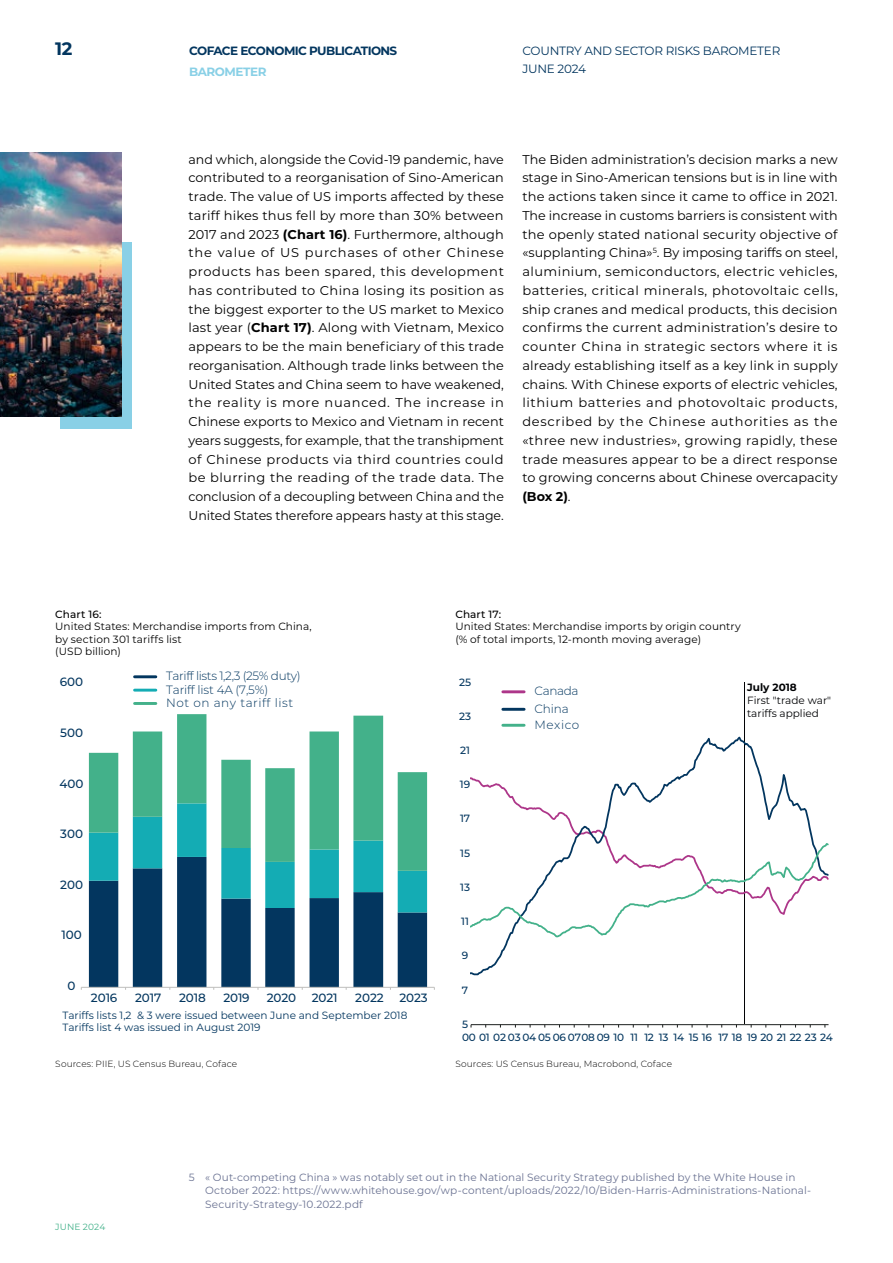
<style>
.page{position:relative;width:893px;height:1263px;background:#fff}
.page>*{position:absolute;margin:0;border:0;box-sizing:border-box;transform-origin:0 0}
.t1{font:700 18px "Montserrat";color:#03365f}
.t2{font:12.75px/18.8px "Montserrat";letter-spacing:-.005em;color:#000;text-align:justify}
.t3{font:300 12px/13.4px "Montserrat";letter-spacing:-.015em;color:#03365f}
.t4{font:500 12px "Montserrat";color:#03365f}
.t5{font:12px "Montserrat";letter-spacing:-.02em;color:#03365f}
.t6{font:700 12px "Montserrat";letter-spacing:-.05em;color:#03365f}
.t7{font:700 12px "Montserrat";letter-spacing:-.04em;color:#89d0e6}
.t8{font:10.5px/13.5px "Montserrat";letter-spacing:.01em;color:#6a7292}
.t9{font:10.5px/12.6px "Montserrat";letter-spacing:.01em;color:#000}
.t10{font:10.5px/12.6px "Montserrat";color:#03365f}
.t11{font:500 10.5px "Montserrat";letter-spacing:-.025em;color:#03365f}
.t12{font:10.5px/12.6px "Montserrat";color:#000204}
.t13{font:500 10.5px "Montserrat";letter-spacing:.01em;color:#000}
.t14{font:700 10.5px "Montserrat";color:#000204}
.t15{font:300 9px "Montserrat";letter-spacing:.01em;color:#000}
.t16{font:9px "Montserrat";letter-spacing:.015em;color:#43b18a}
.s1{font-weight:700}
</style>
<div class="page">
<div style="left:60px;top:242px;width:72px;height:187px;background:#89d0e6"></div>
<img style="left:0;top:152px;width:122px;height:265px">
<svg style="left:89px;top:714px;width:338px;height:89px"></svg>
<hr style="left:81px;top:987px;width:353px;height:1px;background:#bebebc">
<svg style="left:89px;top:803px;width:338px;height:187px"></svg>
<hr style="left:135px;top:675px;width:21px;height:3px;background:#03365f">
<hr style="left:135px;top:689px;width:21px;height:3px;background:#14acb4">
<hr style="left:135px;top:702px;width:21px;height:3px;background:#43b18a">
<hr style="left:503px;top:690px;width:21px;height:3px;background:#ad3689">
<hr style="left:503px;top:708px;width:21px;height:3px;background:#03365f">
<hr style="left:503px;top:724px;width:21px;height:3px;background:#43b18a">
<hr style="left:744px;top:682px;width:1px;height:341px;background:#000204">
<svg style="left:471px;top:736px;width:357px;height:291px"></svg>
<h1 class="t1" style="left:55px;top:36px;width:19px">12</h1>
<p class="t5" style="left:522px;top:43px;width:260px">COUNTRY AND SECTOR RISKS BAROMETER</p>
<p class="t7" style="left:189px;top:63px;width:79px">BAROMETER</p>
<p class="t5" style="left:522px;top:61px;width:65px">JUNE 2024</p>
<p class="t6" style="left:189px;top:42px;width:210px">COFACE ECONOMIC PUBLICATIONS</p>
<p class="t2" style="left:188px;top:149px;width:317px">and which, alongside the Covid-19 pandemic, have contributed to a reorganisation of Sino-American trade. The value of US imports affected by these tariff hikes thus fell by more than 30% between 2017 and 2023 <span class="s1">(Chart 16)</span>. Furthermore, although the value of US purchases of other Chinese products has been spared, this development has contributed to China losing its position as the biggest exporter to the US market to Mexico last year (<span class="s1">Chart 17)</span>. Along with Vietnam, Mexico appears to be the main beneficiary of this trade reorganisation. Although trade links between the United States and China seem to have weakened, the reality is more nuanced. The increase in Chinese exports to Mexico and Vietnam in recent years suggests, for example, that the transhipment of Chinese products via third countries could be blurring the reading of the trade data. The conclusion of a decoupling between China and the United States therefore appears hasty at this stage.</p>
<p class="t2" style="left:522px;top:149px;width:317px">The Biden administration’s decision marks a new stage in Sino-American tensions but is in line with the actions taken since it came to office in 2021.<br>The increase in customs barriers is consistent with the openly stated national security objective of «supplanting China»<sup>5</sup>. By imposing tariffs on steel, aluminium, semiconductors, electric vehicles, batteries, critical minerals, photovoltaic cells, ship cranes and medical products, this decision confirms the current administration’s desire to counter China in strategic sectors where it is already establishing itself as a key link in supply chains. With Chinese exports of electric vehicles, lithium batteries and photovoltaic products, described by the Chinese authorities as the «three new industries», growing rapidly, these trade measures appear to be a direct response to growing concerns about Chinese overcapacity <span class="s1">(Box 2)</span>.</p>
<p class="t13" style="left:55px;top:607px;width:48px">Chart 16:</p>
<p class="t9" style="left:55px;top:620px;width:258px">United States: Merchandise imports from China, by section 301 tariffs list<br>(USD billion)</p>
<p class="t4" style="left:60px;top:673px;width:25px">600</p>
<p class="t4" style="left:60px;top:724px;width:24px">500</p>
<p class="t4" style="left:60px;top:775px;width:26px">400</p>
<p class="t4" style="left:60px;top:825px;width:24px">300</p>
<p class="t4" style="left:60px;top:876px;width:24px">200</p>
<p class="t3" style="left:166px;top:669px;width:136px">Tariff lists 1,2,3 (25% duty)<br>Tariff list 4A (7,5%)<br>Not on any tariff list</p>
<p class="t4" style="left:61px;top:926px;width:22px">100</p>
<p class="t4" style="left:67px;top:977px;width:10px">0</p>
<p class="t4" style="left:91px;top:989px;width:28px">2016</p>
<p class="t4" style="left:135px;top:989px;width:28px">2017</p>
<p class="t4" style="left:179px;top:989px;width:28px">2018</p>
<p class="t4" style="left:223px;top:989px;width:28px">2019</p>
<p class="t4" style="left:267px;top:989px;width:31px">2020</p>
<p class="t4" style="left:312px;top:989px;width:27px">2021</p>
<p class="t4" style="left:355px;top:989px;width:30px">2022</p>
<p class="t4" style="left:399px;top:989px;width:30px">2023</p>
<p class="t10" style="left:62px;top:1008px;width:347px">Tariffs lists 1,2 &amp; 3 were issued between June and September 2018<br>Tariffs list 4 was issued in August 2019</p>
<p class="t15" style="left:55px;top:1058px;width:183px">Sources: PIIE, US Census Bureau, Coface</p>
<p class="t13" style="left:455px;top:606px;width:47px">Chart 17:</p>
<p class="t9" style="left:455px;top:620px;width:287px">United States: Merchandise imports by origin country (% of total imports, 12-month moving average)</p>
<p class="t11" style="left:459px;top:674px;width:14px">25</p>
<p class="t11" style="left:459px;top:709px;width:14px">23</p>
<p class="t11" style="left:460px;top:743px;width:11px">21</p>
<p class="t11" style="left:460px;top:777px;width:12px">19</p>
<p class="t11" style="left:460px;top:811px;width:12px">17</p>
<p class="t11" style="left:460px;top:846px;width:11px">15</p>
<p class="t11" style="left:460px;top:880px;width:11px">13</p>
<p class="t11" style="left:461px;top:914px;width:9px">11</p>
<p class="t11" style="left:462px;top:948px;width:8px">9</p>
<p class="t11" style="left:462px;top:982px;width:8px">7</p>
<p class="t11" style="left:462px;top:1016px;width:8px">5</p>
<p class="t3" style="left:534px;top:682px;width:45px;line-height:17.4px">Canada<br>China</p>
<p class="t3" style="left:534px;top:717px;width:46px">Mexico</p>
<p class="t14" style="left:747px;top:680px;width:51px">July 2018</p>
<p class="t12" style="left:747px;top:693px;width:86px">First "trade war" tariffs applied</p>
<p class="t11" style="left:462px;top:1030px;width:372px">00 01 02 03 04 05 06 0708 09 10 11 12 13 14 15 16 17 18 19 20 21 22 23 24</p>
<p class="t15" style="left:455px;top:1058px;width:218px">Sources: US Census Bureau, Macrobond, Coface</p>
<p class="t16" style="left:55px;top:1220px;width:52px">JUNE 2024</p>
<p class="t8" style="left:205px;top:1170px;width:607px;text-indent:-16px">5 « Out-competing China » was notably set out in the National Security Strategy published by the White House in<br>October 2022: https://www.whitehouse.gov/wp-content/uploads/2022/10/Biden-Harris-Administrations-National-<br>Security-Strategy-10.2022.pdf</p>
</div>
